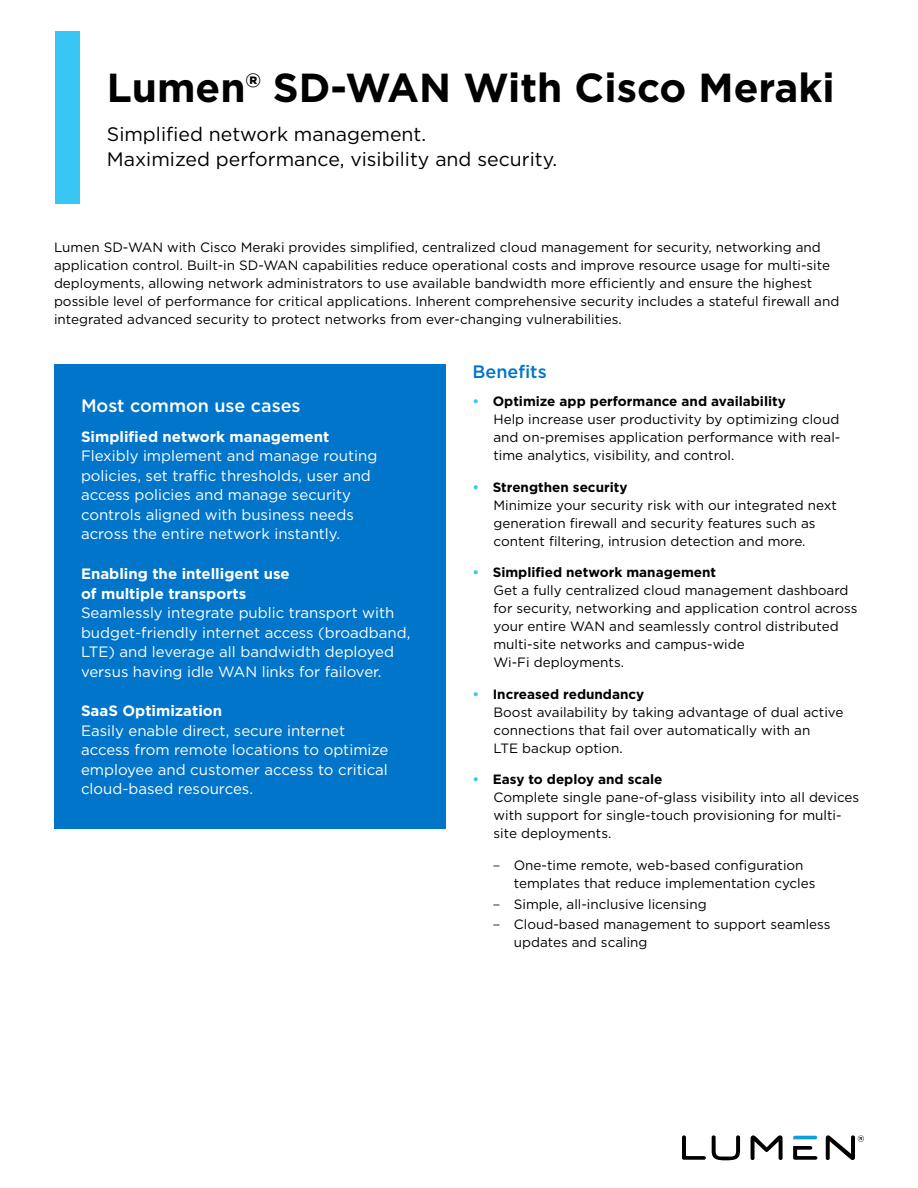
<style>
.page{position:relative;width:918px;height:1188px;background:#fff}
.page>*{position:absolute;margin:0;border:0;box-sizing:border-box;transform-origin:0 0}
.t1{font:700 40.5px "Gotham";color:#000}
.Title_-_Sub{font:19.5px/25.5px "Gotham";color:#000}
.Heading_-_Call_Out_B{font:500 18px "Gotham";color:#fff}
.Heading_-_1_column{font:500 18px "Gotham";color:#0075c9}
.Body_Copy_-_Call_Out{font:15px/19.5px "Gotham";color:#fff}
.Heading_-_Sub_Call_O{font:700 15px/19.5px "Gotham";color:#fff}
.Body_Copy_-_1_Column{font:13.5px/18px "Gotham";color:#000}
.s1{font-weight:700;color:#38c6f4}
.s2{font-weight:700}
.s3{font-family:"Maison Neue";font-weight:300}
</style>
<div class="page">
<div style="left:55px;top:31px;width:25px;height:173px;background:#38c6f4"></div>
<svg style="left:682px;top:1135px;width:24px;height:25px"></svg>
<svg style="left:712px;top:1135px;width:28px;height:25px"></svg>
<svg style="left:751px;top:1135px;width:32px;height:25px"></svg>
<svg style="left:793px;top:1136px;width:24px;height:3px"></svg>
<svg style="left:793px;top:1146px;width:24px;height:14px"></svg>
<svg style="left:826px;top:1135px;width:38px;height:25px"></svg>
<div style="left:54px;top:364px;width:392px;height:464px;background:#0075c9"></div>
<p class="t1" style="left:107px;top:60px;width:729px">Lumen® SD-WAN With Cisco Meraki</p>
<p class="Title_-_Sub" style="left:107px;top:121px;width:452px">Simplified network management.<br>Maximized performance, visibility and security.</p>
<p class="Body_Copy_-_1_Column" style="left:54px;top:238px;width:787px">Lumen SD-WAN with Cisco Meraki provides simplified, centralized cloud management for security, networking and application control. Built-in SD-WAN capabilities reduce operational costs and improve resource usage for multi-site deployments, allowing network administrators to use available bandwidth more efficiently and ensure the highest possible level of performance for critical applications. Inherent comprehensive security includes a stateful firewall and integrated advanced security to protect networks from ever-changing vulnerabilities.</p>
<p class="Heading_-_Call_Out_B" style="left:81px;top:394px;width:221px">Most common use cases</p>
<p class="Heading_-_Sub_Call_O" style="left:81px;top:427px;width:250px">Simplified network management</p>
<p class="Body_Copy_-_Call_Out" style="left:81px;top:446px;width:298px">Flexibly implement and manage routing policies, set traffic thresholds, user and access policies and manage security controls aligned with business needs across the entire network instantly.</p>
<p class="Heading_-_Sub_Call_O" style="left:81px;top:564px;width:210px">Enabling the intelligent use of multiple transports</p>
<p class="Body_Copy_-_Call_Out" style="left:81px;top:603px;width:331px">Seamlessly integrate public transport with budget-friendly internet access (broadband, LTE) and leverage all bandwidth deployed versus having idle WAN links for failover.</p>
<p class="Heading_-_Sub_Call_O" style="left:81px;top:701px;width:143px">SaaS Optimization</p>
<p class="Body_Copy_-_Call_Out" style="left:81px;top:721px;width:309px">Easily enable direct, secure internet access from remote locations to optimize employee and customer access to critical cloud-based resources.</p>
<p class="Heading_-_1_column" style="left:472px;top:360px;width:76px">Benefits</p>
<p class="Body_Copy_-_1_Column" style="left:494px;top:392px;width:348px;text-indent:-21px"><span class="s1">•</span> <span class="s2">Optimize app performance and availability<br></span>Help increase user productivity by optimizing cloud and on-premises application performance with real&shy;time analytics, visibility, and control.</p>
<p class="Body_Copy_-_1_Column" style="left:494px;top:478px;width:345px;text-indent:-21px"><span class="s1">•</span> <span class="s2">Strengthen security<br></span>Minimize your security risk with our integrated next generation firewall and security features such as content filtering, intrusion detection and more.</p>
<p class="Body_Copy_-_1_Column" style="left:494px;top:563px;width:365px;text-indent:-21px"><span class="s1">•</span> <span class="s2">Simplified network management<br></span>Get a fully centralized cloud management dashboard for security, networking and application control across your entire WAN and seamlessly control distributed multi-site networks and campus-wide<br>Wi-Fi deployments.</p>
<p class="Body_Copy_-_1_Column" style="left:494px;top:685px;width:351px;text-indent:-21px"><span class="s1">•</span> <span class="s2">Increased redundancy<br></span>Boost availability by taking advantage of dual active connections that fail over automatically with an<br>LTE backup option.</p>
<p class="Body_Copy_-_1_Column" style="left:494px;top:770px;width:367px;text-indent:-21px"><span class="s1">•</span> <span class="s2">Easy to deploy and scale<br></span>Complete single pane-of-glass visibility into all devices with support for single-touch provisioning for multi&shy;site deployments.</p>
<p class="Body_Copy_-_1_Column" style="left:514px;top:856px;width:303px;text-indent:-21px"><span class="s3">–</span> One-time remote, web-based configuration templates that reduce implementation cycles</p>
<p class="Body_Copy_-_1_Column" style="left:493px;top:895px;width:215px"><span class="s3">–</span> Simple, all-inclusive licensing</p>
<p class="Body_Copy_-_1_Column" style="left:514px;top:915px;width:318px;text-indent:-21px"><span class="s3">–</span> Cloud-based management to support seamless updates and scaling</p>
</div>
